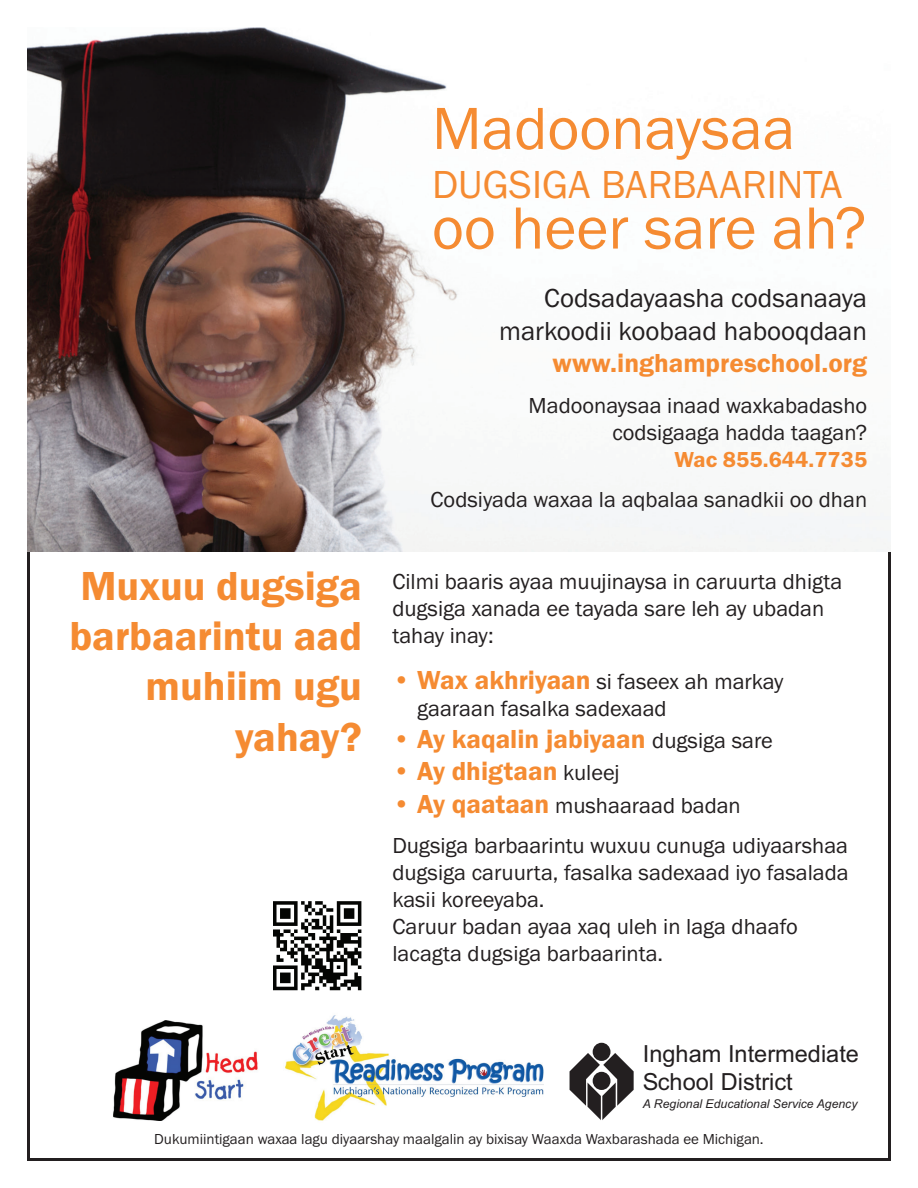
<style>
.page{position:relative;width:918px;height:1188px;background:#fff}
.page>*{position:absolute;margin:0;border:0;box-sizing:border-box;transform-origin:0 0}
.t1{font:61.5px "Franklin Gothic URW Boo";color:#f58b32}
.t2{font:42px/50.4px "Franklin Gothic URW Dem";color:#f58b32;text-align:right}
.t3{font:40.5px "Franklin Gothic URW Boo";color:#f58b32}
.t4{font:27px "Franklin Gothic URW Dem";color:#f58b32}
.t5{font:27px/32.4px "Franklin Gothic URW Boo";color:#231f20;text-align:right}
.t6{font:23.55px/28.3px "Arial";color:#231f20}
.t7{font:22.5px/27px "Franklin Gothic URW Boo";color:#231f20}
.t8{font:22.5px "Franklin Gothic URW Dem";color:#f58b32}
.t9{font:15px "Franklin Gothic URW Boo";color:#231f20}
.t10{font:italic 12.15px "Arial";letter-spacing:.005em;color:#231f20}
.s1{font-family:"Franklin Gothic URW Dem";font-size:27px;color:#f58b32}
.s2{font-family:"Franklin Gothic URW Boo";font-size:22.5px;color:#231f20}
</style>
<div class="page">
<img style="left:27px;top:27px;width:864px;height:524px">
<img style="left:274px;top:901px;width:87px;height:90px">
<img style="left:113px;top:1021px;width:145px;height:99px">
<img style="left:285px;top:1015px;width:259px;height:106px">
<div style="left:593px;top:1043px;width:18px;height:18px;background:#231f20;border-radius:50%"></div>
<svg style="left:569px;top:1053px;width:65px;height:67px"></svg>
<p class="t1" style="left:432px;top:90px;width:365px">Madoonaysaa</p>
<p class="t3" style="left:432px;top:159px;width:412px">DUGSIGA BARBAARINTA</p>
<p class="t1" style="left:432px;top:190px;width:436px">oo heer sare ah?</p>
<p class="t2" style="left:69px;top:560px;width:294px">Muxuu dugsiga barbaarintu aad muhiim ugu yahay?</p>
<p class="t5" style="left:499px;top:282px;width:370px">Codsadayaasha codsanaaya markoodii koobaad habooqdaan</p>
<p class="t4" style="left:553px;top:346px;width:316px">www.inghampreschool.org</p>
<p class="t7" style="left:529px;top:391px;width:340px;text-align:right">Madoonaysaa inaad waxkabadasho codsigaaga hadda taagan?</p>
<p class="t8" style="left:675px;top:445px;width:194px">Wac 855.644.7735</p>
<p class="t7" style="left:430px;top:486px;width:438px">Codsiyada waxaa la aqbalaa sanadkii oo dhan</p>
<p class="t7" style="left:392px;top:567px;width:452px">Cilmi baaris ayaa muujinaysa in caruurta dhigta dugsiga xanada ee tayada sare leh ay ubadan tahay inay:</p>
<p class="t7" style="left:417px;top:667px;width:368px;text-indent:-25px"><span class="s1">• Wax akhriyaan</span> si faseex ah markay gaaraan fasalka sadexaad</p>
<p class="t4" style="left:392px;top:722px;width:382px">• Ay kaqalin jabiyaan <span class="s2">dugsiga sare</span></p>
<p class="t4" style="left:392px;top:755px;width:229px">• Ay dhigtaan <span class="s2">kuleej</span></p>
<p class="t7" style="left:392px;top:791px;width:350px"><span class="s1">• Ay qaataan</span> mushaaraad badan</p>
<p class="t7" style="left:392px;top:832px;width:458px;text-align:justify">Dugsiga barbaarintu wuxuu cunuga udiyaarshaa dugsiga caruurta, fasalka sadexaad iyo fasalada kasii koreeyaba.</p>
<p class="t7" style="left:392px;top:913px;width:407px">Caruur badan ayaa xaq uleh in laga dhaafo lacagta dugsiga barbaarinta.</p>
<p class="t6" style="left:643px;top:1039px;width:218px">Ingham Intermediate<br>School District</p>
<p class="t10" style="left:643px;top:1096px;width:216px">A Regional Educational Service Agency</p>
<p class="t9" style="left:154px;top:1130px;width:611px">Dukumiintigaan waxaa lagu diyaarshay maalgalin ay bixisay Waaxda Waxbarashada ee Michigan.</p>
</div>
